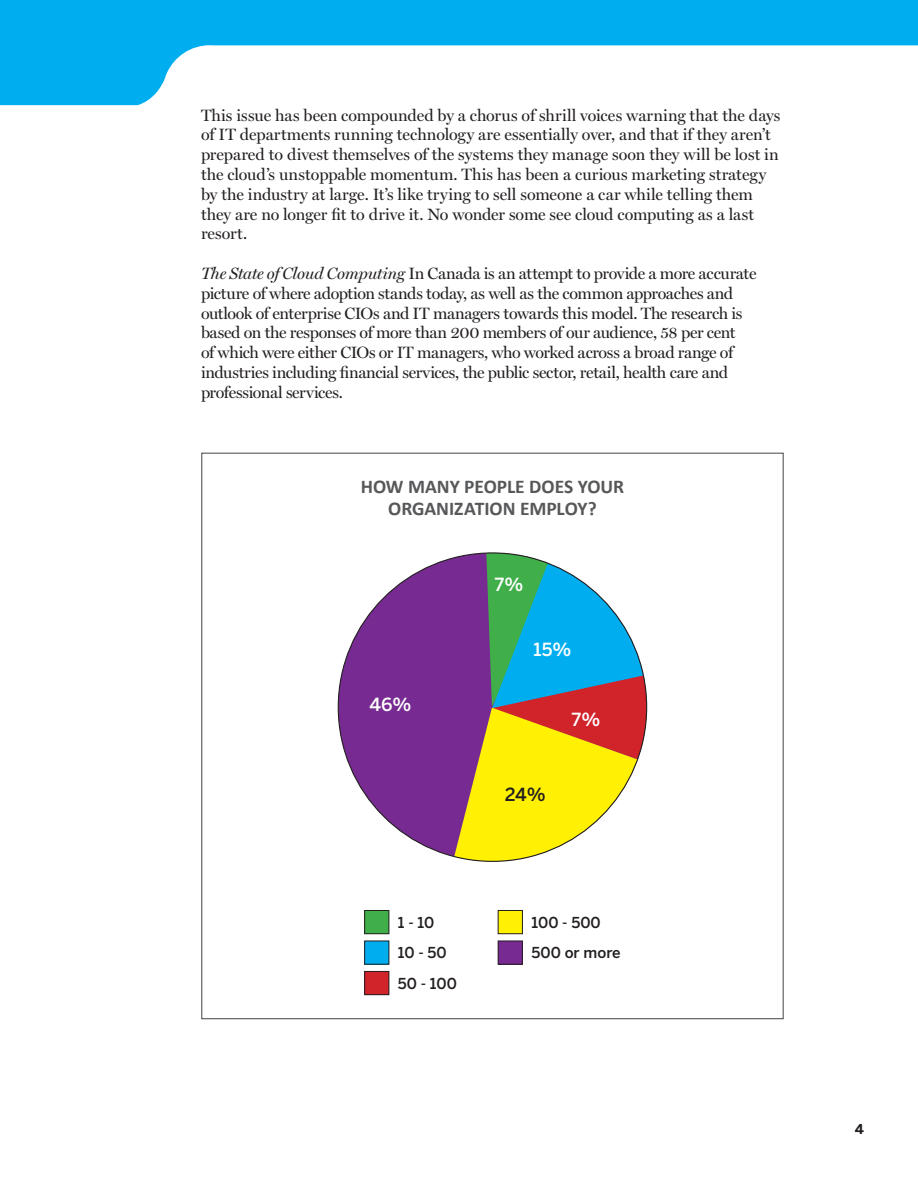
<style>
.page{position:relative;width:918px;height:1188px;background:#fff}
.page>*{position:absolute;margin:0;border:0;box-sizing:border-box;transform-origin:0 0}
.chart_head{font:700 19.5px/22.5px "Calibri";color:#57585a;text-align:center}
.t1{font:500 18px "Benton Sans";color:#fff}
.t2{font:500 18px "Benton Sans";color:#231f20}
.t3{font:16.5px/19.8px "Miller Display";letter-spacing:-.01em;color:#231f20}
.t4{font:500 15px "Benton Sans";color:#231f20}
.t5{font:700 13.5px "Benton Sans";color:#231f20}
.s1{font-style:italic}
</style>
<div class="page">
<svg style="left:0;top:0;width:918px;height:105px;fill:#00aeef"></svg>
<div style="left:365px;top:910px;width:24px;height:24px;background:#40ae49"></div>
<div style="left:364px;top:910px;width:25px;height:24px;border:1px solid #231f20"></div>
<div style="left:365px;top:941px;width:24px;height:23px;background:#00aeef"></div>
<div style="left:364px;top:941px;width:25px;height:24px;border:1px solid #231f20"></div>
<div style="left:365px;top:971px;width:24px;height:24px;background:#d1232a"></div>
<div style="left:364px;top:971px;width:25px;height:24px;border:1px solid #231f20"></div>
<div style="left:498px;top:910px;width:24px;height:24px;background:#fff101"></div>
<div style="left:498px;top:910px;width:25px;height:24px;border:1px solid #231f20"></div>
<div style="left:498px;top:941px;width:24px;height:23px;background:#772a91"></div>
<div style="left:498px;top:941px;width:25px;height:24px;border:1px solid #231f20"></div>
<div style="left:338px;top:553px;width:309px;height:308px;background:#772a91;border-radius:50%"></div>
<svg style="left:451px;top:553px;width:196px;height:308px"></svg>
<p class="t3" style="left:201px;top:105px;width:581px">This issue has been compounded by a chorus of shrill voices warning that the days of IT departments running technology are essentially over, and that if they aren’t prepared to divest themselves of the systems they manage soon they will be lost in the cloud’s unstoppable momentum. This has been a curious marketing strategy by the industry at large. It’s like trying to sell someone a car while telling them they are no longer fit to drive it. No wonder some see cloud computing as a last resort.</p>
<p class="t3" style="left:201px;top:263px;width:557px"><span class="s1">The State of Cloud Computing</span> In Canada is an attempt to provide a more accurate picture of where adoption stands today, as well as the common approaches and outlook of enterprise CIOs and IT managers towards this model. The research is based on the responses of more than 200 members of our audience, 58 per cent<br>of which were either CIOs or IT managers, who worked across a broad range of industries including financial services, the public sector, retail, health care and professional services.</p>
<p class="chart_head" style="left:361px;top:474px;width:265px">HOW MANY PEOPLE DOES YOUR<br>ORGANIZATION EMPLOY?</p>
<p class="t1" style="left:369px;top:694px;width:44px">46%</p>
<p class="t1" style="left:495px;top:574px;width:30px">7%</p>
<p class="t1" style="left:534px;top:639px;width:39px">15%</p>
<p class="t1" style="left:571px;top:709px;width:30px">7%</p>
<p class="t2" style="left:505px;top:784px;width:42px">24%</p>
<p class="t4" style="left:398px;top:914px;width:38px">1 - 10</p>
<p class="t4" style="left:398px;top:944px;width:50px">10 - 50</p>
<p class="t4" style="left:398px;top:975px;width:60px">50 - 100</p>
<p class="t4" style="left:532px;top:914px;width:71px">100 - 500</p>
<p class="t4" style="left:532px;top:944px;width:91px">500 or more</p>
<p class="t5" style="left:855px;top:1121px;width:11px">4</p>
</div>
